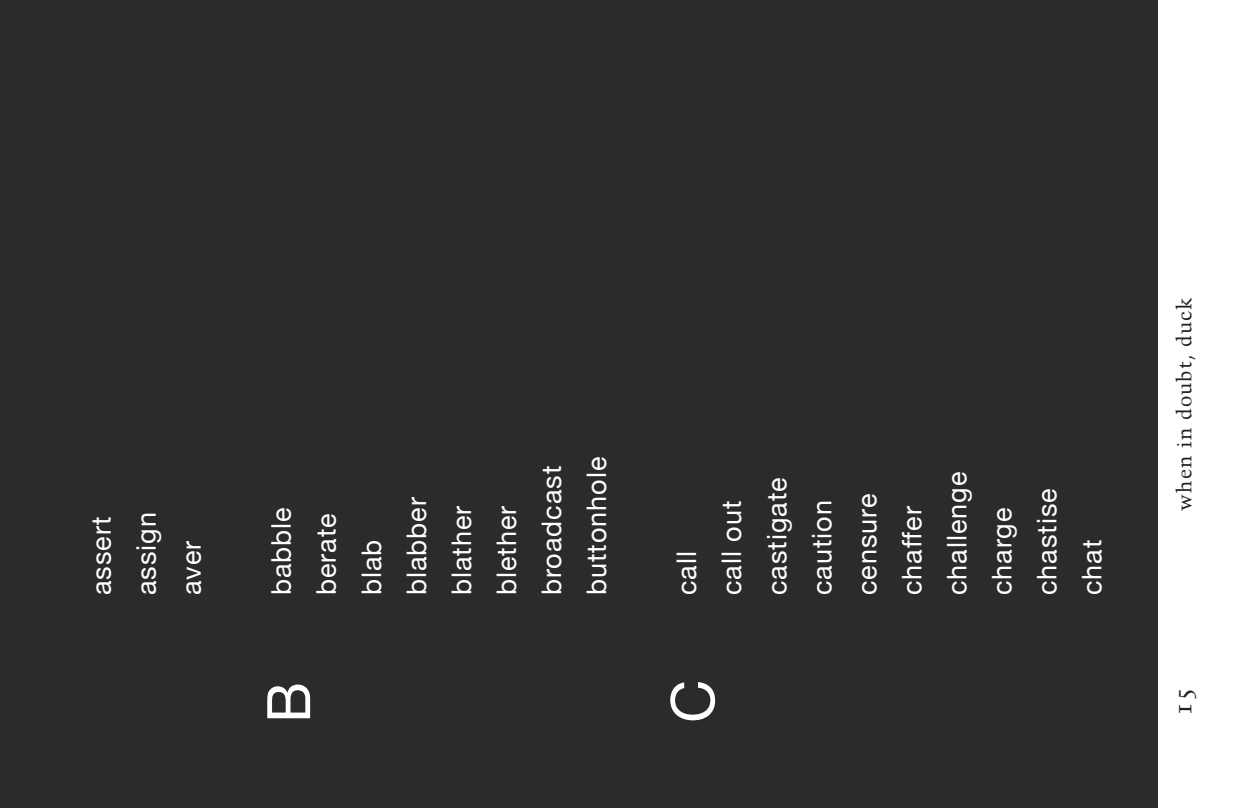
<style>
.page{position:relative;width:1234px;height:808px;background:#fff}
.page>*{position:absolute;margin:0;border:0;box-sizing:border-box;transform-origin:0 0}
.Texts_general{font:60px "Helvetica Neue";color:#fff}
.Texts_general-2{font:27px/45px "Helvetica Neue";letter-spacing:.04em;color:#fff}
.t1{font:25.5px "Trump Mediaeval SC";color:#231f20}
.t2{font:20.4px "Trump Mediaeval";letter-spacing:.055em;color:#231f20}
</style>
<div class="page">
<div style="left:0;top:0;width:1157px;height:808px;background:#2b2b2b"></div>
<p class="Texts_general-2" style="left:80px;top:595px;width:85px;rotate:-90deg">assert assign aver</p>
<p class="Texts_general-2" style="left:260px;top:595px;width:140px;rotate:-90deg">babble berate blab blabber blather blether broadcast buttonhole</p>
<p class="Texts_general-2" style="left:665px;top:595px;width:125px;rotate:-90deg">call<br>call out castigate caution censure chaffer challenge charge chastise chat</p>
<p class="Texts_general" style="left:245px;top:723px;width:43px;rotate:-90deg">B</p>
<p class="Texts_general" style="left:649px;top:723px;width:45px;rotate:-90deg">C</p>
<p class="t2" style="left:1171px;top:511px;width:215px;rotate:-90deg">when in doubt, duck</p>
<p class="t1" style="left:1167px;top:716px;width:30px;rotate:-90deg">15</p>
</div>
